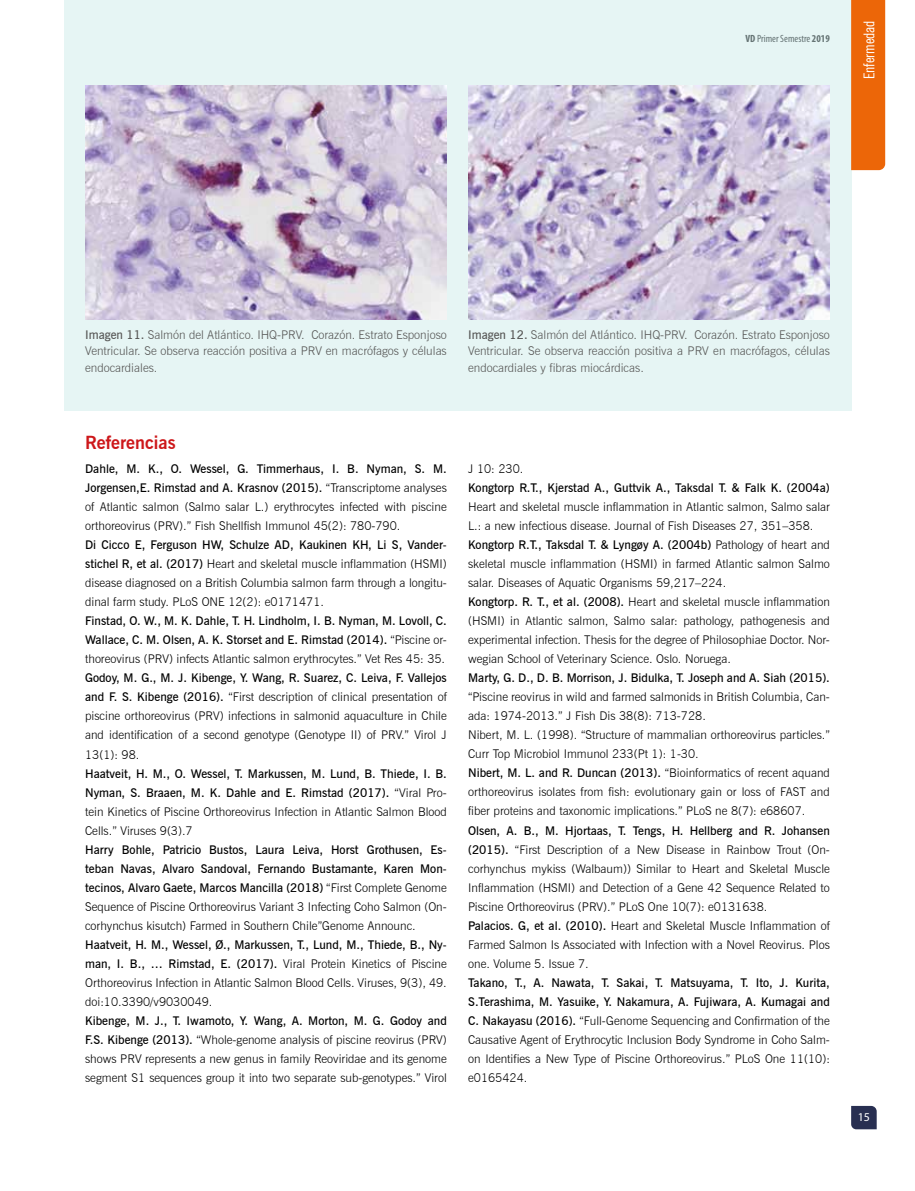
<style>
.page{position:relative;width:915px;height:1191px;background:#fff}
.page>*{position:absolute;margin:0;border:0;box-sizing:border-box;transform-origin:0 0}
.t1{font:700 18px "News Gothic BT";color:#cd171a}
.t2{font:condensed 15px "News Gothic BT";letter-spacing:-.01em;color:#fff}
.t3{font:300 12px/19px "News Gothic BT";color:#000;text-align:justify}
.t4{font:600 12px/19px "News Gothic BT";color:#000;text-align:justify}
.t5{font:300 12px/16.5px "News Gothic BT";color:#575756;text-align:justify}
.t6{font:12px "Myriad Pro";color:#fff}
.t7{font:condensed 10.5px "Myriad Pro";color:#706f6f}
.s1{font-weight:700}
.s2{font-weight:600}
.s3{font-weight:300}
</style>
<div class="page">
<svg style="left:851px;top:1106px;width:25px;height:23px"></svg>
<div style="left:64px;top:0;width:786px;height:411px;background:#e6f5f4"></div>
<img style="left:85px;top:85px;width:361px;height:234px">
<img style="left:468px;top:85px;width:361px;height:234px">
<div style="left:850px;top:0;width:34px;height:170px;background:#ec6608"></div>
<p class="t7" style="left:745px;top:32px;width:86px"><span class="s1">VD</span> Primer Semestre <span class="s1">2019</span></p>
<p class="t2" style="left:859px;top:79px;width:60px;rotate:-90deg">Enfermedad</p>
<p class="t5" style="left:85px;top:326px;width:363px"><span class="s2">Imagen 11.</span> Salmón del Atlántico. IHQ-PRV. Corazón. Estrato Esponjoso Ventricular. Se observa reacción positiva a PRV en macrófagos y células endocardiales.</p>
<p class="t5" style="left:468px;top:326px;width:363px"><span class="s2">Imagen 12.</span> Salmón del Atlántico. IHQ-PRV. Corazón. Estrato Esponjoso Ventricular. Se observa reacción positiva a PRV en macrófagos, células endocardiales y fibras miocárdicas.</p>
<h1 class="t1" style="left:85px;top:432px;width:92px">Referencias</h1>
<p class="t3" style="left:85px;top:459px;width:363px"><span class="s2">Dahle, M. K., O. Wessel, G. Timmerhaus, I. B. Nyman, S. M.<br>Jorgensen,E. Rimstad and A. Krasnov (2015).</span> “Transcriptome analyses of Atlantic salmon (Salmo salar L.) erythrocytes infected with piscine orthoreovirus (PRV).” Fish Shellfish Immunol 45(2): 780-790.</p>
<p class="t3" style="left:85px;top:535px;width:363px"><span class="s2">Di Cicco E, Ferguson HW, Schulze AD, Kaukinen KH, Li S, Vander&shy;stichel R, et al. (2017)</span> Heart and skeletal muscle inflammation (HSMI) disease diagnosed on a British Columbia salmon farm through a longitu&shy;dinal farm study. PLoS ONE 12(2): e0171471.</p>
<p class="t4" style="left:85px;top:611px;width:363px">Finstad, O. W., M. K. Dahle, T. H. Lindholm, I. B. Nyman, M. Lovoll, C.<br>Wallace, C. M. Olsen, A. K. Storset and E. Rimstad (2014). <span class="s3">“Piscine or&shy;thoreovirus (PRV) infects Atlantic salmon erythrocytes.” Vet Res 45: 35.</span></p>
<p class="t3" style="left:85px;top:668px;width:363px"><span class="s2">Godoy, M. G., M. J. Kibenge, Y. Wang, R. Suarez, C. Leiva, F. Vallejos and F. S. Kibenge (2016).</span> “First description of clinical presentation of piscine orthoreovirus (PRV) infections in salmonid aquaculture in Chile and identification of a second genotype (Genotype II) of PRV.” Virol J 13(1): 98.</p>
<p class="t4" style="left:85px;top:763px;width:363px">Haatveit, H. M., O. Wessel, T. Markussen, M. Lund, B. Thiede, I. B.<br>Nyman, S. Braaen, M. K. Dahle and E. Rimstad (2017). <span class="s3">“Viral Pro&shy;tein Kinetics of Piscine Orthoreovirus Infection in Atlantic Salmon Blood Cells.” Viruses 9(3).7</span></p>
<p class="t4" style="left:85px;top:840px;width:363px">Harry Bohle, Patricio Bustos, Laura Leiva, Horst Grothusen, Es&shy;teban Navas, Alvaro Sandoval, Fernando Bustamante, Karen Mon&shy;tecinos, Alvaro Gaete, Marcos Mancilla (2018) <span class="s3">“First Complete Genome Sequence of Piscine Orthoreovirus Variant 3 Infecting Coho Salmon (On&shy;corhynchus kisutch) Farmed in Southern Chile”Genome Announc.</span></p>
<p class="t3" style="left:85px;top:935px;width:363px"><span class="s2">Haatveit, H. M., Wessel, Ø., Markussen, T., Lund, M., Thiede, B., Ny&shy;man, I. B., … Rimstad, E. (2017).</span> Viral Protein Kinetics of Piscine Orthoreovirus Infection in Atlantic Salmon Blood Cells. Viruses, 9(3), 49. doi:10.3390/v9030049.</p>
<p class="t3" style="left:85px;top:1011px;width:363px"><span class="s2">Kibenge, M. J., T. Iwamoto, Y. Wang, A. Morton, M. G. Godoy and F.S. Kibenge (2013).</span> “Whole-genome analysis of piscine reovirus (PRV) shows PRV represents a new genus in family Reoviridae and its genome segment S1 sequences group it into two separate sub-genotypes.” Virol</p>
<p class="t3" style="left:468px;top:459px;width:57px">J 10: 230.</p>
<p class="t4" style="left:468px;top:478px;width:363px">Kongtorp R.T., Kjerstad A., Guttvik A., Taksdal T. &amp; Falk K. (2004a)</p>
<p class="t3" style="left:468px;top:497px;width:363px;text-align:left">Heart and skeletal muscle inflammation in Atlantic salmon, Salmo salar L.: a new infectious disease. Journal of Fish Diseases 27, 351–358.<br><span class="s2">Kongtorp R.T., Taksdal T. &amp; Lyngøy A. (2004b)</span> Pathology of heart and skeletal muscle inflammation (HSMI) in farmed Atlantic salmon Salmo salar. Diseases of Aquatic Organisms 59,217–224.<br><span class="s2">Kongtorp. R. T., et al. (2008).</span> Heart and skeletal muscle inflammation (HSMI) in Atlantic salmon, Salmo salar: pathology, pathogenesis and experimental infection. Thesis for the degree of Philosophiae Doctor. Nor&shy;wegian School of Veterinary Science. Oslo. Noruega.</p>
<p class="t4" style="left:468px;top:668px;width:363px">Marty, G. D., D. B. Morrison, J. Bidulka, T. Joseph and A. Siah (2015).</p>
<p class="t3" style="left:468px;top:687px;width:363px;text-align:left">“Piscine reovirus in wild and farmed salmonids in British Columbia, Can&shy;ada: 1974-2013.” J Fish Dis 38(8): 713-728.<br>Nibert, M. L. (1998). “Structure of mammalian orthoreovirus particles.” Curr Top Microbiol Immunol 233(Pt 1): 1-30.<br><span class="s2">Nibert, M. L. and R. Duncan (2013).</span> “Bioinformatics of recent aquand orthoreovirus isolates from fish: evolutionary gain or loss of FAST and fiber proteins and taxonomic implications.” PLoS ne 8(7): e68607.</p>
<p class="t3" style="left:468px;top:820px;width:363px;text-align:left"><span class="s2">Olsen, A. B., M. Hjortaas, T. Tengs, H. Hellberg and R. Johansen (2015).</span> “First Description of a New Disease in Rainbow Trout (On&shy;corhynchus mykiss (Walbaum)) Similar to Heart and Skeletal Muscle Inflammation (HSMI) and Detection of a Gene 42 Sequence Related to Piscine Orthoreovirus (PRV).” PLoS One 10(7): e0131638.<br><span class="s2">Palacios. G, et al. (2010).</span> Heart and Skeletal Muscle Inflammation of Farmed Salmon Is Associated with Infection with a Novel Reovirus. Plos one. Volume 5. Issue 7.</p>
<p class="t3" style="left:468px;top:973px;width:363px"><span class="s2">Takano, T., A. Nawata, T. Sakai, T. Matsuyama, T. Ito, J. Kurita, S.Terashima, M. Yasuike, Y. Nakamura, A. Fujiwara, A. Kumagai and C. Nakayasu (2016).</span> “Full-Genome Sequencing and Confirmation of the Causative Agent of Erythrocytic Inclusion Body Syndrome in Coho Salm&shy;on Identifies a New Type of Piscine Orthoreovirus.” PLoS One 11(10): e0165424.</p>
<p class="t6" style="left:857px;top:1109px;width:14px">15</p>
</div>
